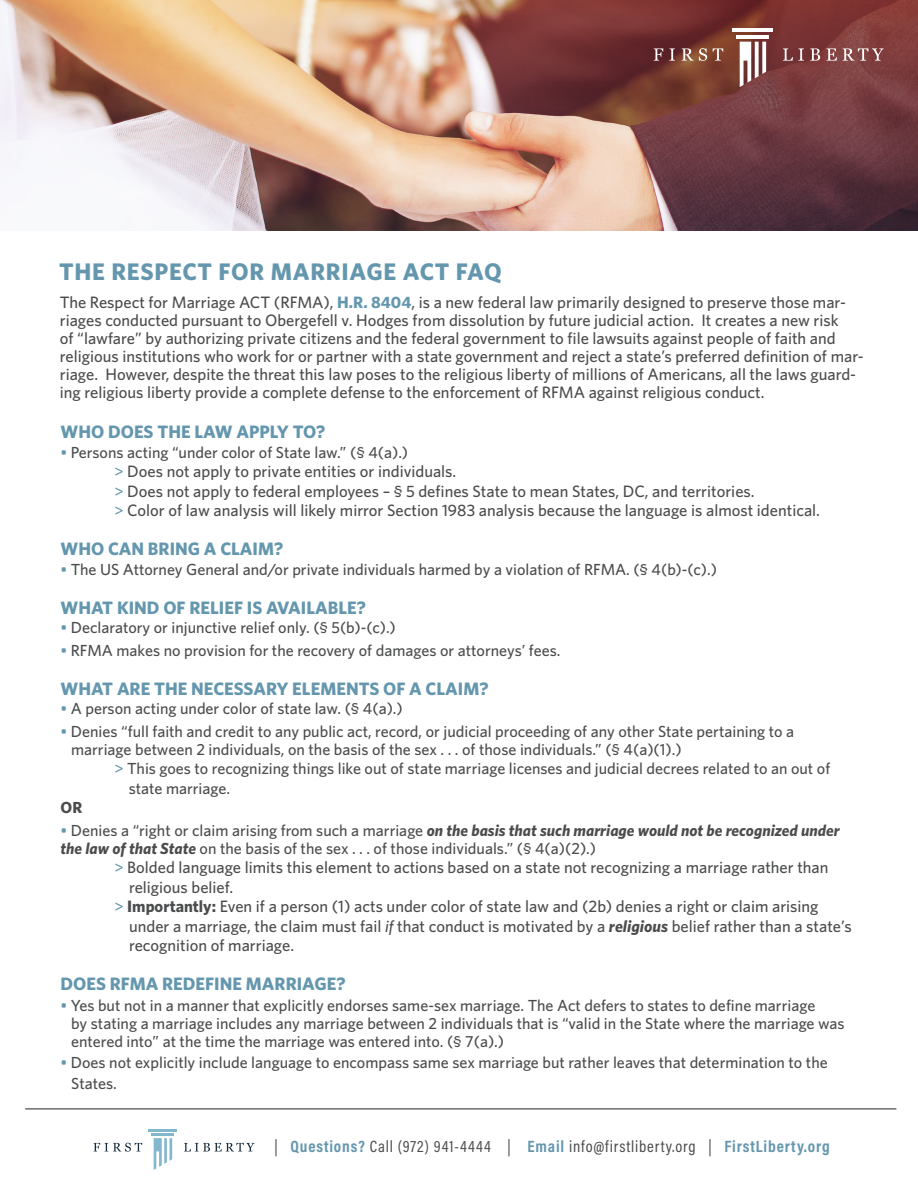
<style>
.page{position:relative;width:918px;height:1188px;background:#fff}
.page>*{position:absolute;margin:0;border:0;box-sizing:border-box;transform-origin:0 0}
.t1{font:700 24px "Whitney";letter-spacing:.03em;color:#6497ae}
.t2{font:700 18px "Whitney";color:#6497ae}
.t3{font:500 16.5px/18px "Whitney";color:#4b4c4d}
.t4{font:16.5px "Acumin Pro Cond";letter-spacing:.055em;color:#4b4c4d}
.t5{font:500 16.05px/18px "Whitney";color:#4b4c4d}
.t6{font:700 16.05px "Whitney";color:#4b4c4d}
.s1{font-weight:700;color:#6497ae}
.s2{color:#6497ae}
.s3{font-size:16.05px;color:#6497ae}
.s4{font-weight:700;font-style:italic}
.s5{font-weight:700}
.s6{font-style:italic}
</style>
<div class="page">
<img style="left:0;top:0;width:918px;height:230px">
<svg style="left:654px;top:48px;width:69px;height:24px;background:#8a5547"></svg>
<svg style="left:775px;top:48px;width:109px;height:24px;background:#8c5253"></svg>
<hr style="left:737px;top:35px;width:32px;height:4px;background:#fff">
<svg style="left:729px;top:42px;width:37px;height:57px"></svg>
<hr style="left:733px;top:28px;width:40px;height:4px;background:#fff">
<svg style="left:94px;top:1143px;width:48px;height:9px"></svg>
<svg style="left:184px;top:1143px;width:70px;height:8px"></svg>
<hr style="left:152px;top:1133px;width:22px;height:3px;background:#83b7cd">
<svg style="left:154px;top:1138px;width:18px;height:32px"></svg>
<hr style="left:149px;top:1129px;width:28px;height:2px;background:#83b7cd">
<hr style="left:25px;top:1109px;width:871px;height:1px;background:#231f20">
<p class="t1" style="left:59px;top:256px;width:444px">THE RESPECT FOR MARRIAGE ACT FAQ</p>
<p class="t3" style="left:60px;top:293px;width:805px">The Respect for Marriage ACT (RFMA), <span class="s1">H.R. 8404</span>, is a new federal law primarily designed to preserve those mar&shy;riages conducted pursuant to Obergefell v. Hodges from dissolution by future judicial action. It creates a new risk<br>of “lawfare” by authorizing private citizens and the federal government to file lawsuits against people of faith and religious institutions who work for or partner with a state government and reject a state’s preferred definition of mar&shy;riage. However, despite the threat this law poses to the religious liberty of millions of Americans, all the laws guard&shy;ing religious liberty provide a complete defense to the enforcement of RFMA against religious conduct.</p>
<p class="t2" style="left:61px;top:420px;width:266px">WHO DOES THE LAW APPLY TO?</p>
<p class="t5" style="left:61px;top:443px;width:349px"><span class="s2">•</span> Persons acting “under color of State law.” (§ 4(a).)</p>
<p class="t3" style="left:115px;top:462px;width:343px"><span class="s3">&gt;</span> Does not apply to private entities or individuals.</p>
<p class="t3" style="left:115px;top:482px;width:642px"><span class="s3">&gt;</span> Does not apply to federal employees – § 5 defines State to mean States, DC, and territories.</p>
<p class="t3" style="left:115px;top:501px;width:707px"><span class="s3">&gt;</span> Color of law analysis will likely mirror Section 1983 analysis because the language is almost identical.</p>
<p class="t2" style="left:61px;top:537px;width:224px">WHO CAN BRING A CLAIM?</p>
<p class="t5" style="left:61px;top:560px;width:658px"><span class="s2">•</span> The US Attorney General and/or private individuals harmed by a violation of RFMA. (§ 4(b)-(c).)</p>
<p class="t2" style="left:61px;top:595px;width:307px">WHAT KIND OF RELIEF IS AVAILABLE?</p>
<p class="t5" style="left:61px;top:618px;width:337px"><span class="s2">•</span> Declaratory or injunctive relief only. (§ 5(b)-(c).)</p>
<p class="t5" style="left:61px;top:641px;width:502px"><span class="s2">•</span> RFMA makes no provision for the recovery of damages or attorneys’ fees.</p>
<p class="t2" style="left:61px;top:676px;width:429px">WHAT ARE THE NECESSARY ELEMENTS OF A CLAIM?</p>
<p class="t5" style="left:61px;top:699px;width:344px"><span class="s2">•</span> A person acting under color of state law. (§ 4(a).)</p>
<p class="t5" style="left:71px;top:722px;width:725px;text-indent:-11px"><span class="s2">•</span> Denies “full faith and credit to any public act, record, or judicial proceeding of any other State pertaining to a marriage between 2 individuals, on the basis of the sex . . . of those individuals.” (§ 4(a)(1).)</p>
<p class="t5" style="left:129px;top:758px;width:703px;line-height:19.5px;text-indent:-14px"><span class="s2">&gt;</span> This goes to recognizing things like out of state marriage licenses and judicial decrees related to an out of state marriage.</p>
<p class="t6" style="left:61px;top:797px;width:23px">OR</p>
<p class="t5" style="left:61px;top:821px;width:781px"><span class="s2">•</span> Denies a “right or claim arising from such a marriage <span class="s4">on the basis that such marriage would not be recognized under the law of that State</span> on the basis of the sex . . . of those individuals.” (§ 4(a)(2).)</p>
<p class="t3" style="left:129px;top:857px;width:701px;line-height:19.5px;text-indent:-15px"><span class="s3">&gt;</span> Bolded language limits this element to actions based on a state not recognizing a marriage rather than religious belief.</p>
<p class="t3" style="left:129px;top:896px;width:724px;line-height:19.5px;text-indent:-15px"><span class="s3">&gt;</span> <span class="s5">Importantly:</span> Even if a person (1) acts under color of state law and (2b) denies a right or claim arising under a marriage, the claim must fail <span class="s6">if</span> that conduct is motivated by a <span class="s4">religious</span> belief rather than a state’s recognition of marriage.</p>
<p class="t2" style="left:61px;top:972px;width:286px">DOES RFMA REDEFINE MARRIAGE?</p>
<p class="t5" style="left:71px;top:996px;width:775px;text-indent:-11px"><span class="s2">•</span> Yes but not in a manner that explicitly endorses same-sex marriage. The Act defers to states to define marriage<br>by stating a marriage includes any marriage between 2 individuals that is “valid in the State where the marriage was entered into” at the time the marriage was entered into. (§ 7(a).)</p>
<p class="t5" style="left:71px;top:1052px;width:758px;line-height:21px;text-indent:-11px"><span class="s2">•</span> Does not explicitly include language to encompass same sex marriage but rather leaves that determination to the<br>States.</p>
<p class="t4" style="left:275px;top:1136px;width:557px">| <span class="s1">Questions?</span> Call (972) 941-4444 | <span class="s1">Email</span> info@firstliberty.org | <span class="s1">FirstLiberty.org</span></p>
</div>
